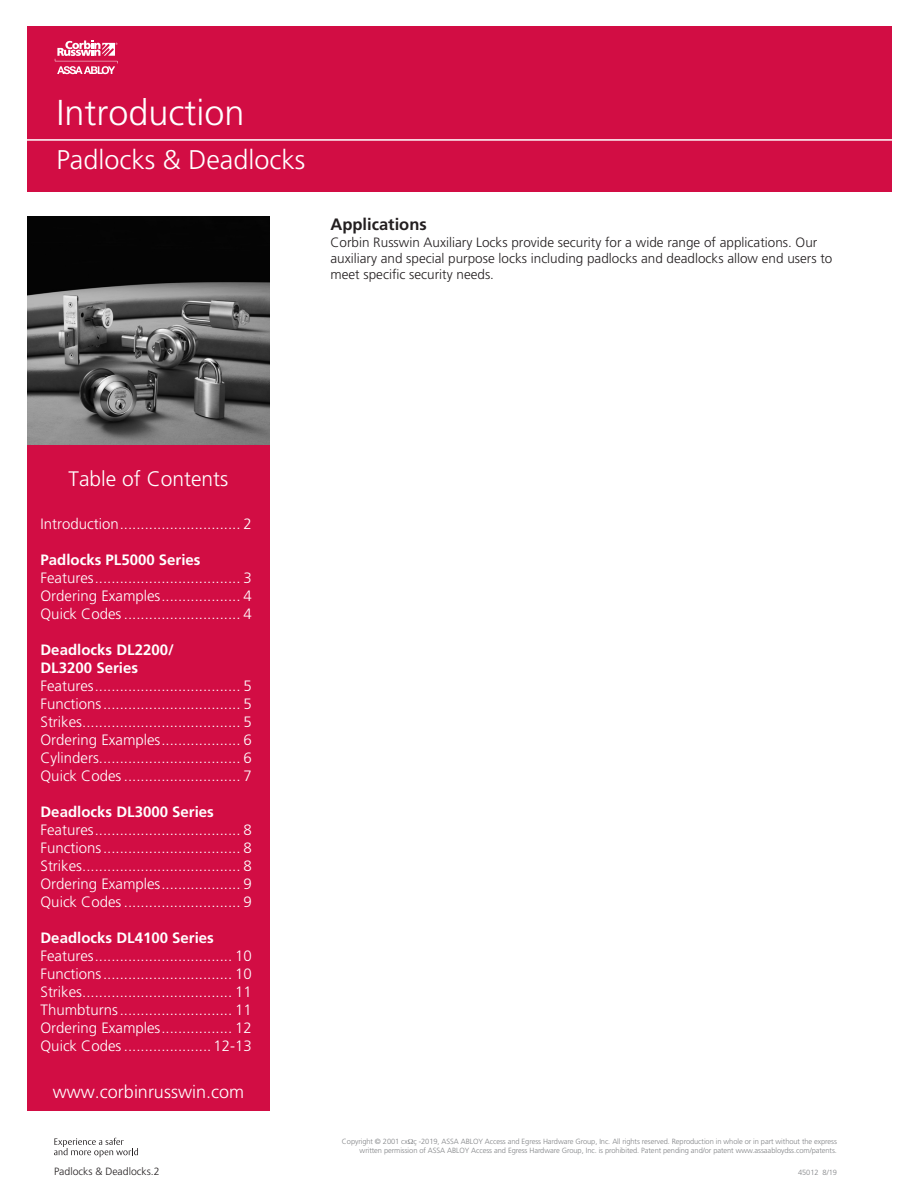
<style>
.page{position:relative;width:918px;height:1188px;background:#fff}
.page>*{position:absolute;margin:0;border:0;box-sizing:border-box;transform-origin:0 0}
.t1{font:300 36px "Frutiger";color:#fff}
.t2{font:300 27px "Frutiger";color:#fff}
.t3{font:300 21px "Frutiger";color:#fff}
.t4{font:300 18px "Frutiger";color:#fff}
.t5{font:700 16.5px "Frutiger";color:#231f20}
.t6{font:300 15px "Frutiger";color:#fff}
.t7{font:700 15px "Frutiger";color:#fff}
.t8{font:300 13.5px/16.2px "Frutiger";color:#231f20}
.Footer__Copyright{font:300 10.5px "Frutiger";color:#231f20}
.Footer__Copyright-2{font:300 7.5px/9px "Frutiger";letter-spacing:-.01em;color:#808285;text-align:right}
</style>
<div class="page">
<div style="left:27px;top:217px;width:243px;height:894px;background:#d20d44"></div>
<img style="left:27px;top:217px;width:243px;height:227px">
<div style="left:27px;top:26px;width:864px;height:165px;background:#d20d44"></div>
<hr style="left:16px;top:139px;width:891px;height:2px;background:#fff">
<svg style="left:55px;top:40px;width:63px;height:34px"></svg>
<svg style="left:54px;top:1138px;width:84px;height:19px"></svg>
<p class="t1" style="left:56px;top:92px;width:190px">Introduction</p>
<p class="t2" style="left:56px;top:144px;width:251px">Padlocks &amp; Deadlocks</p>
<p class="t5" style="left:331px;top:215px;width:98px">Applications</p>
<p class="t8" style="left:331px;top:234px;width:503px">Corbin Russwin Auxiliary Locks provide security for a wide range of applications. Our auxiliary and special purpose locks including padlocks and deadlocks allow end users to meet specific security needs.</p>
<p class="t3" style="left:69px;top:467px;width:161px">Table of Contents</p>
<p class="t6" style="left:40px;top:516px;width:213px">Introduction............................. 2</p>
<p class="t7" style="left:40px;top:551px;width:162px">Padlocks PL5000 Series</p>
<p class="t6" style="left:40px;top:570px;width:213px">Features................................... 3</p>
<p class="t6" style="left:40px;top:588px;width:213px">Ordering Examples................... 4</p>
<p class="t6" style="left:40px;top:606px;width:213px">Quick Codes ............................ 4</p>
<p class="t7" style="left:40px;top:641px;width:135px">Deadlocks DL2200/</p>
<p class="t7" style="left:40px;top:659px;width:99px">DL3200 Series</p>
<p class="t6" style="left:40px;top:678px;width:213px">Features................................... 5</p>
<p class="t6" style="left:40px;top:696px;width:213px">Functions................................. 5</p>
<p class="t6" style="left:40px;top:714px;width:213px">Strikes...................................... 5</p>
<p class="t6" style="left:40px;top:732px;width:213px">Ordering Examples................... 6</p>
<p class="t6" style="left:40px;top:750px;width:213px">Cylinders.................................. 6</p>
<p class="t6" style="left:40px;top:768px;width:213px">Quick Codes ............................ 7</p>
<p class="t7" style="left:40px;top:803px;width:175px">Deadlocks DL3000 Series</p>
<p class="t6" style="left:40px;top:822px;width:213px">Features................................... 8</p>
<p class="t6" style="left:40px;top:840px;width:213px">Functions................................. 8</p>
<p class="t6" style="left:40px;top:858px;width:213px">Strikes...................................... 8</p>
<p class="t6" style="left:40px;top:876px;width:213px">Ordering Examples................... 9</p>
<p class="t6" style="left:40px;top:894px;width:213px">Quick Codes ............................ 9</p>
<p class="t7" style="left:40px;top:929px;width:175px">Deadlocks DL4100 Series</p>
<p class="t6" style="left:40px;top:948px;width:213px">Features................................. 10</p>
<p class="t6" style="left:40px;top:966px;width:213px">Functions............................... 10</p>
<p class="t6" style="left:40px;top:984px;width:213px">Strikes.................................... 11</p>
<p class="t6" style="left:40px;top:1002px;width:213px">Thumbturns........................... 11</p>
<p class="t6" style="left:40px;top:1020px;width:213px">Ordering Examples................. 12</p>
<p class="t6" style="left:40px;top:1038px;width:213px">Quick Codes .....................12-13</p>
<p class="t4" style="left:53px;top:1082px;width:193px">www.corbinrusswin.com</p>
<p class="Footer__Copyright-2" style="left:342px;top:1137px;width:497px">Copyright © 2001 cx ç -2019, ASSA ABLOY Access and Egress Hardware Group, Inc. All rights reserved. Reproduction in whole or in part without the express written permission of ASSA ABLOY Access and Egress Hardware Group, Inc. is prohibited. Patent pending and/or patent www.assaabloydss.com/patents.</p>
<p class="Footer__Copyright" style="left:54px;top:1165px;width:107px">Padlocks &amp; Deadlocks.2</p>
<p class="Footer__Copyright-2" style="left:798px;top:1167px;width:40px">45012 8/19</p>
</div>
